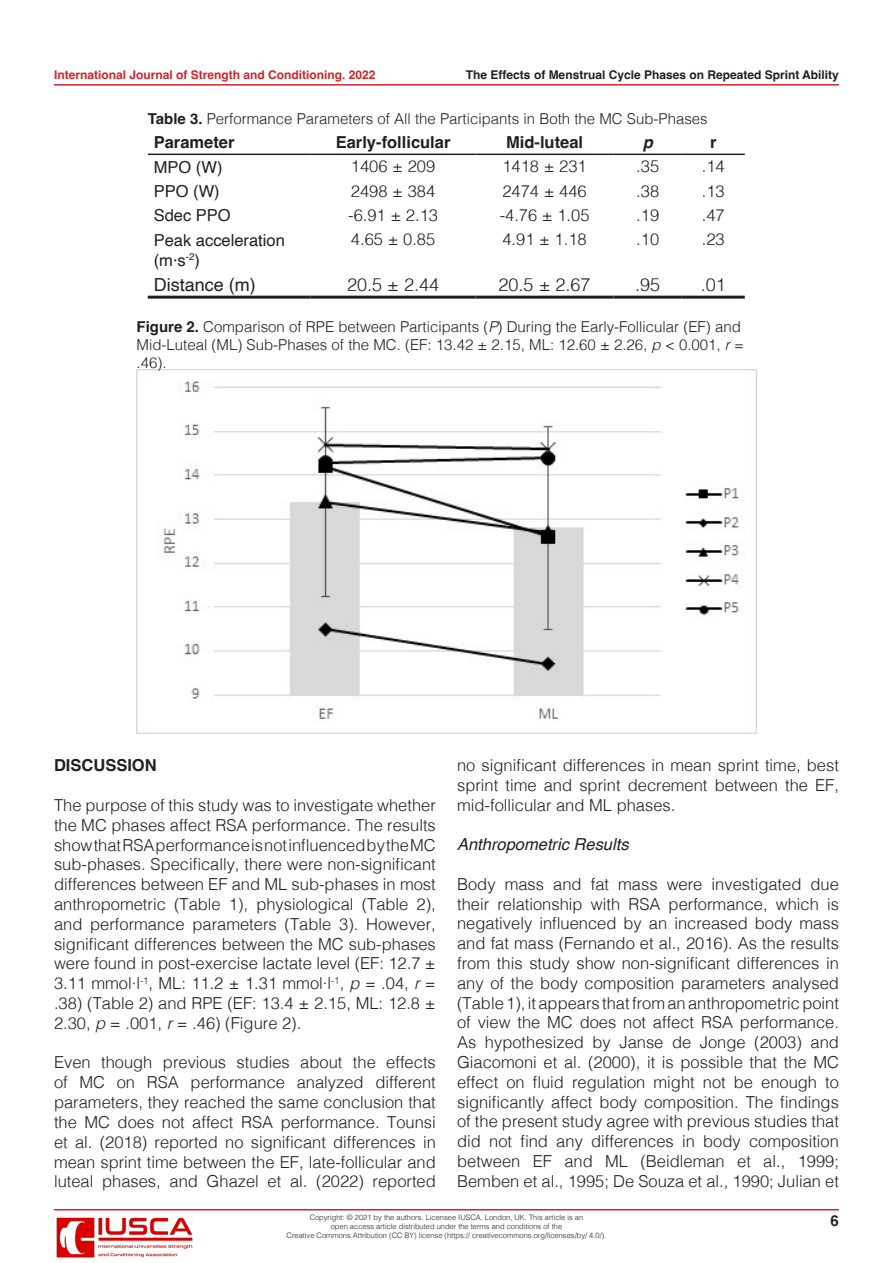
<style>
.page{position:relative;width:893px;height:1263px;background:#fff}
.page>*{position:absolute;margin:0;border:0;box-sizing:border-box;transform-origin:0 0}
.t1{font:300 18px "Helvetica";color:#231f20}
.t2{font:18px "Helvetica";color:#231f20}
.t3{font:300 16.5px/19.8px "Helvetica";color:#231f20;text-align:justify}
.t4{font:700 16.5px "Helvetica";color:#231f20}
.t5{font:16.5px/19.8px "Helvetica";color:#231f20}
.t6{font:italic 16.5px "Helvetica";color:#231f20}
.t7{font:italic 700 16.5px "Helvetica";color:#231f20}
.t8{font:300 15px/18px "Helvetica";color:#231f20}
.t9{font:700 15px "Helvetica";color:#231f20}
.t10{font:700 12px "Helvetica";color:#231f20}
.t11{font:700 12px "Helvetica";color:#d1232a}
.t12{font:300 7.5px "Helvetica";color:#231f20}
.s1{font-weight:700}
.s2{font-style:italic}
</style>
<div class="page">
<hr style="left:54px;top:84px;width:785px;height:2px;background:#d1232a">
<hr style="left:54px;top:1209px;width:785px;height:1px;background:#d1232a">
<img style="left:56px;top:1217px;width:137px;height:41px">
<hr style="left:148px;top:154px;width:163px;height:1px;background:#231f20">
<hr style="left:311px;top:154px;width:164px;height:1px;background:#231f20">
<hr style="left:475px;top:154px;width:139px;height:1px;background:#231f20">
<hr style="left:614px;top:154px;width:68px;height:1px;background:#231f20">
<hr style="left:682px;top:154px;width:63px;height:1px;background:#231f20">
<hr style="left:148px;top:296px;width:163px;height:3px;background:#231f20">
<hr style="left:311px;top:296px;width:164px;height:3px;background:#231f20">
<hr style="left:475px;top:296px;width:139px;height:3px;background:#231f20">
<hr style="left:614px;top:296px;width:68px;height:3px;background:#231f20">
<hr style="left:682px;top:296px;width:63px;height:3px;background:#231f20">
<img style="left:137px;top:370px;width:619px;height:363px">
<p class="t11" style="left:54px;top:68px;width:323px">International Journal of Strength and Conditioning. 2022</p>
<p class="t10" style="left:466px;top:68px;width:374px">The Effects of Menstrual Cycle Phases on Repeated Sprint Ability</p>
<p class="t8" style="left:148px;top:109px;width:561px"><span class="s1">Table 3.</span> Performance Parameters of All the Participants in Both the MC Sub-Phases</p>
<p class="t4" style="left:154px;top:132px;width:82px">Parameter</p>
<p class="t4" style="left:336px;top:132px;width:116px">Early-follicular</p>
<p class="t4" style="left:506px;top:132px;width:79px">Mid-luteal</p>
<p class="t7" style="left:643px;top:132px;width:12px">p</p>
<p class="t4" style="left:710px;top:132px;width:8px">r</p>
<p class="t5" style="left:154px;top:157px;width:70px">MPO (W)</p>
<p class="t3" style="left:351px;top:155px;width:86px">1406 ± 209</p>
<p class="t3" style="left:502px;top:155px;width:86px">1418 ± 231</p>
<p class="t3" style="left:636px;top:155px;width:24px">.35</p>
<p class="t3" style="left:702px;top:155px;width:24px">.14</p>
<p class="t5" style="left:154px;top:182px;width:67px">PPO (W)</p>
<p class="t3" style="left:351px;top:180px;width:86px">2498 ± 384</p>
<p class="t3" style="left:502px;top:180px;width:86px">2474 ± 446</p>
<p class="t3" style="left:636px;top:180px;width:24px">.38</p>
<p class="t3" style="left:702px;top:180px;width:24px">.13</p>
<p class="t5" style="left:154px;top:206px;width:79px">Sdec PPO</p>
<p class="t3" style="left:348px;top:204px;width:91px">-6.91 ± 2.13</p>
<p class="t3" style="left:500px;top:204px;width:91px">-4.76 ± 1.05</p>
<p class="t3" style="left:636px;top:204px;width:24px">.19</p>
<p class="t3" style="left:702px;top:204px;width:24px">.47</p>
<p class="t5" style="left:154px;top:231px;width:133px">Peak acceleration (m·s<sup>-2</sup>)</p>
<p class="t3" style="left:351px;top:228px;width:86px">4.65 ± 0.85</p>
<p class="t3" style="left:502px;top:228px;width:86px">4.91 ± 1.18</p>
<p class="t3" style="left:636px;top:228px;width:24px">.10</p>
<p class="t3" style="left:702px;top:228px;width:24px">.23</p>
<p class="t2" style="left:154px;top:271px;width:104px">Distance (m)</p>
<p class="t1" style="left:347px;top:269px;width:93px">20.5 ± 2.44</p>
<p class="t1" style="left:499px;top:269px;width:93px">20.5 ± 2.67</p>
<p class="t1" style="left:635px;top:269px;width:27px">.95</p>
<p class="t1" style="left:701px;top:269px;width:27px">.01</p>
<p class="t8" style="left:137px;top:316px;width:609px"><span class="s1">Figure 2.</span> Comparison of RPE between Participants (<span class="s2">P</span>) During the Early-Follicular (EF) and<br>Mid-Luteal (ML) Sub-Phases of the MC. (EF: 13.42 ± 2.15, ML: 12.60 ± 2.26, <span class="s2">p</span> &lt; 0.001, <span class="s2">r</span> = .46).</p>
<p class="t4" style="left:54px;top:755px;width:104px">DISCUSSION</p>
<p class="t3" style="left:54px;top:794px;width:383px">The purpose of this study was to investigate whether the MC phases affect RSA performance. The results show that RSA performance is not influenced by the MC sub-phases. Specifically, there were non-significant differences between EF and ML sub-phases in most anthropometric (Table 1), physiological (Table 2), and performance parameters (Table 3). However, significant differences between the MC sub-phases were found in post-exercise lactate level (EF: 12.7 ± 3.11 mmol·l<sup>-1</sup>, ML: 11.2 ± 1.31 mmol·l<sup>-1</sup>, <span class="s2">p</span> = .04, <span class="s2">r</span> = .38) (Table 2) and RPE (EF: 13.4 ± 2.15, ML: 12.8 ± 2.30, <span class="s2">p</span> = .001, <span class="s2">r</span> = .46) (Figure 2).</p>
<p class="t3" style="left:54px;top:1051px;width:383px">Even though previous studies about the effects of MC on RSA performance analyzed different parameters, they reached the same conclusion that the MC does not affect RSA performance. Tounsi et al. (2018) reported no significant differences in mean sprint time between the EF, late-follicular and luteal phases, and Ghazel et al. (2022) reported</p>
<p class="t3" style="left:457px;top:754px;width:383px">no significant differences in mean sprint time, best sprint time and sprint decrement between the EF, mid-follicular and ML phases.</p>
<p class="t6" style="left:457px;top:831px;width:173px">Anthropometric Results</p>
<p class="t3" style="left:457px;top:873px;width:383px">Body mass and fat mass were investigated due their relationship with RSA performance, which is negatively influenced by an increased body mass and fat mass (Fernando et al., 2016). As the results from this study show non-significant differences in any of the body composition parameters analysed (Table 1), it appears that from an anthropometric point of view the MC does not affect RSA performance.<br>As hypothesized by Janse de Jonge (2003) and Giacomoni et al. (2000), it is possible that the MC effect on fluid regulation might not be enough to significantly affect body composition. The findings of the present study agree with previous studies that did not find any differences in body composition between EF and ML (Beidleman et al., 1999; Bemben et al., 1995; De Souza et al., 1990; Julian et</p>
<p class="t12" style="left:310px;top:1211px;width:275px">Copyright: © 2021 by the authors. Licensee IUSCA, London, UK. This article is an</p>
<p class="t12" style="left:331px;top:1220px;width:233px">open access article distributed under the terms and conditions of the</p>
<p class="t12" style="left:287px;top:1229px;width:321px">Creative Commons Attribution (CC BY) license (https:// creativecommons.org/licenses/by/ 4.0/).</p>
<p class="t9" style="left:831px;top:1212px;width:10px">6</p>
</div>
